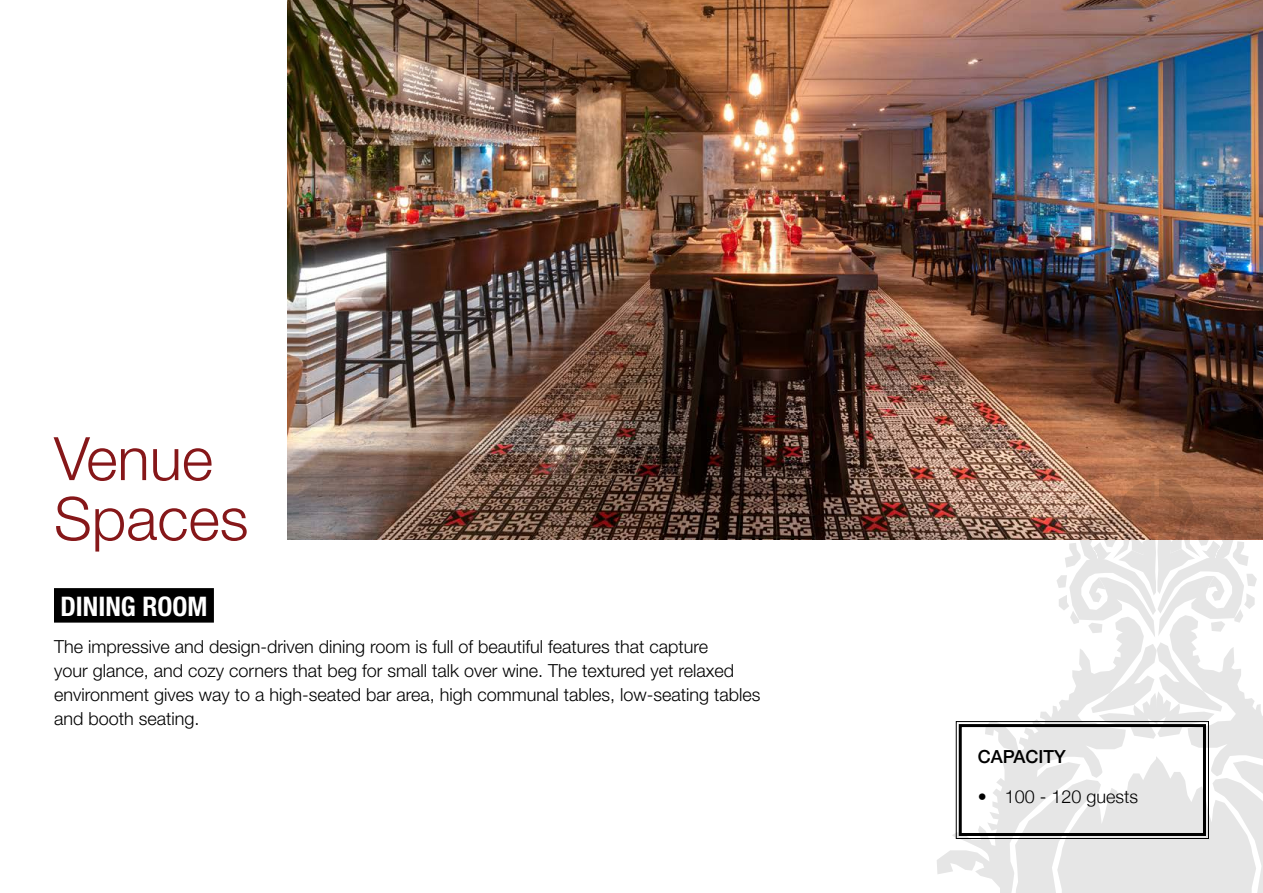
<style>
.page{position:relative;width:1263px;height:893px;background:#fff}
.page>*{position:absolute;margin:0;border:0;box-sizing:border-box;transform-origin:0 0}
.t1{font:300 60px/60px "Helvetica Neue LT Std";color:#861719}
.t2{font:700 condensed 27px "Helvetica Neue LT Std";color:#fff}
.t3{font:300 18px/24px "Helvetica Neue LT Std";color:#000}
.t4{font:300 18px "Helvetica Neue";color:#000}
.t5{font:500 18px "Helvetica Neue";color:#000}
</style>
<div class="page">
<img style="left:287px;top:0;width:976px;height:540px">
<div style="left:54px;top:588px;width:160px;height:35px;background:#000"></div>
<svg style="left:937px;top:834px;width:18px;height:40px"></svg>
<svg style="left:955px;top:479px;width:308px;height:414px"></svg>
<div style="left:959px;top:724px;width:247px;height:112px;border:3px solid #000"></div>
<h1 class="t1" style="left:54px;top:427px;width:196px">Venue<br>Spaces</h1>
<h2 class="t2" style="left:60px;top:590px;width:148px">DINING ROOM</h2>
<p class="t3" style="left:54px;top:634px;width:708px">The impressive and design-driven dining room is full of beautiful features that capture<br>your glance, and cozy corners that beg for small talk over wine. The textured yet relaxed environment gives way to a high-seated bar area, high communal tables, low-seating tables and booth seating.</p>
<p class="t5" style="left:978px;top:742px;width:90px">CAPACITY</p>
<p class="t4" style="left:978px;top:782px;width:162px">• 100 - 120 guests</p>
</div>
